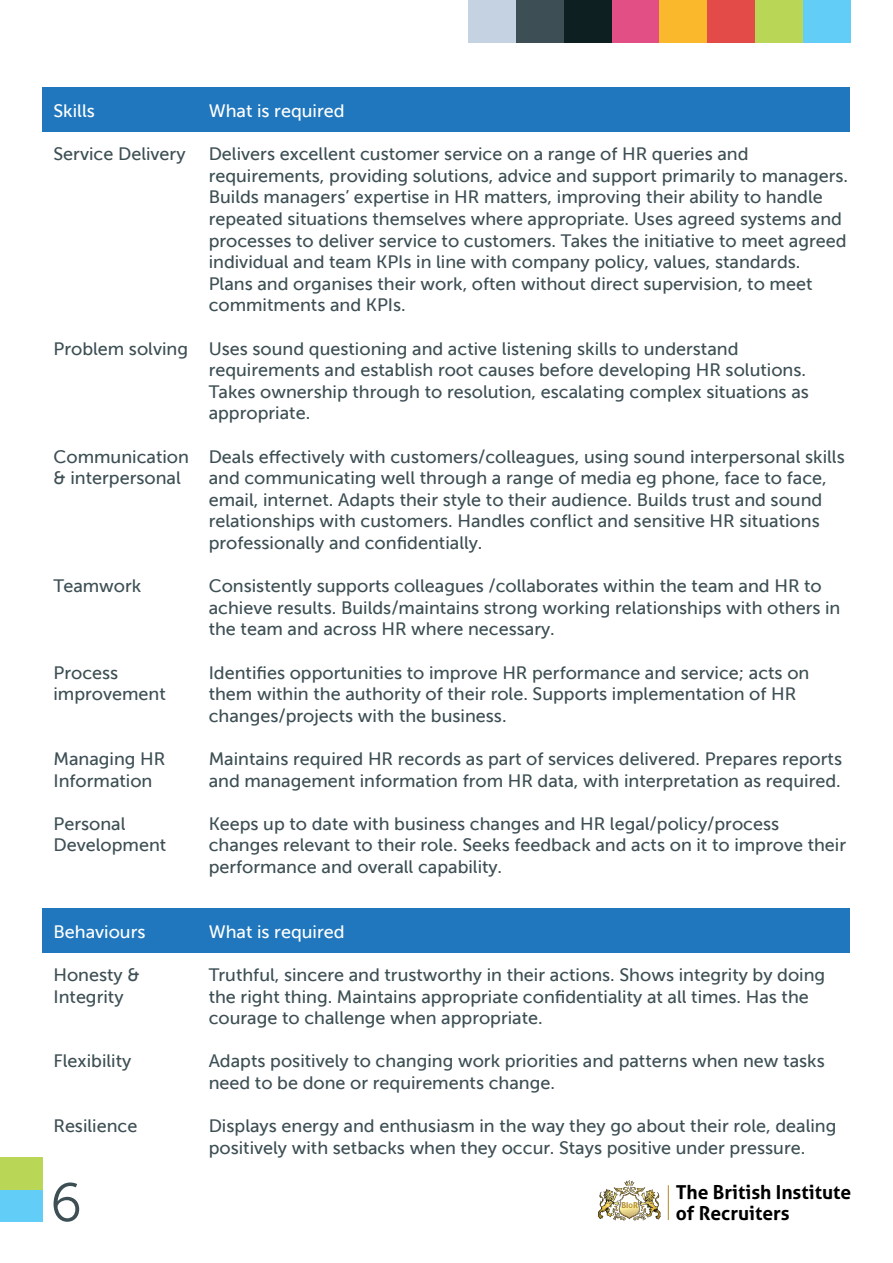
<style>
.page{position:relative;width:893px;height:1263px;background:#fff}
.page>*{position:absolute;margin:0;border:0;box-sizing:border-box;transform-origin:0 0}
.t1{font:54px "Museo Sans 300";color:#3d4f54}
.t2{font:700 19.2px/20.7px "Aller";color:#000}
.t3{font:18px/21.6px "Museo Sans 500";color:#3d4f54}
.t4{font:18px "Museo Sans 500";color:#fff}
.t5{font:700 8.1px "Aller";color:#b18b28}
.s1{font-size:6.3px}
</style>
<div class="page">
<div style="left:803px;top:0;width:47px;height:43px;background:#62cdf6"></div>
<div style="left:755px;top:0;width:48px;height:43px;background:#bad656"></div>
<div style="left:707px;top:0;width:48px;height:43px;background:#e34b49"></div>
<div style="left:659px;top:0;width:48px;height:43px;background:#fab82c"></div>
<div style="left:611px;top:0;width:48px;height:43px;background:#e24f84"></div>
<div style="left:564px;top:0;width:48px;height:43px;background:#0e1f22"></div>
<div style="left:516px;top:0;width:48px;height:43px;background:#3d4f54"></div>
<div style="left:468px;top:0;width:48px;height:43px;background:#c4d2e1"></div>
<div style="left:0;top:1189px;width:43px;height:32px;background:#62cdf6"></div>
<div style="left:0;top:1157px;width:43px;height:32px;background:#bad656"></div>
<hr style="left:668px;top:1185px;width:1px;height:35px;background:#b18b28">
<svg style="left:598px;top:1180px;width:63px;height:40px"></svg>
<div style="left:43px;top:908px;width:807px;height:45px;background:#2077bd"></div>
<div style="left:43px;top:87px;width:807px;height:45px;background:#2077bd"></div>
<p class="t4" style="left:53px;top:101px;width:43px">Skills</p>
<p class="t3" style="left:53px;top:143px;width:134px">Service Delivery</p>
<p class="t3" style="left:53px;top:338px;width:136px">Problem solving</p>
<p class="t3" style="left:53px;top:446px;width:137px">Communication &amp; interpersonal</p>
<p class="t3" style="left:53px;top:575px;width:89px">Teamwork</p>
<p class="t3" style="left:53px;top:662px;width:114px">Process improvement</p>
<p class="t3" style="left:53px;top:748px;width:113px">Managing HR<br>Information</p>
<p class="t3" style="left:53px;top:813px;width:114px">Personal<br>Development</p>
<p class="t4" style="left:53px;top:922px;width:94px">Behaviours</p>
<p class="t3" style="left:53px;top:964px;width:88px">Honesty &amp;<br>Integrity</p>
<p class="t3" style="left:53px;top:1050px;width:79px">Flexibility</p>
<p class="t3" style="left:53px;top:1115px;width:86px">Resilience</p>
<p class="t4" style="left:209px;top:101px;width:137px">What is required</p>
<p class="t3" style="left:209px;top:143px;width:641px">Delivers excellent customer service on a range of HR queries and requirements, providing solutions, advice and support primarily to managers.<br>Builds managers’ expertise in HR matters, improving their ability to handle repeated situations themselves where appropriate. Uses agreed systems and processes to deliver service to customers. Takes the initiative to meet agreed individual and team KPIs in line with company policy, values, standards.<br>Plans and organises their work, often without direct supervision, to meet commitments and KPIs.</p>
<p class="t3" style="left:209px;top:338px;width:602px">Uses sound questioning and active listening skills to understand requirements and establish root causes before developing HR solutions.<br>Takes ownership through to resolution, escalating complex situations as appropriate.</p>
<p class="t3" style="left:209px;top:446px;width:638px">Deals effectively with customers/colleagues, using sound interpersonal skills and communicating well through a range of media eg phone, face to face, email, internet. Adapts their style to their audience. Builds trust and sound relationships with customers. Handles conflict and sensitive HR situations professionally and confidentially.</p>
<p class="t3" style="left:209px;top:575px;width:633px">Consistently supports colleagues /collaborates within the team and HR to achieve results. Builds/maintains strong working relationships with others in the team and across HR where necessary.</p>
<p class="t3" style="left:209px;top:662px;width:602px">Identifies opportunities to improve HR performance and service; acts on them within the authority of their role. Supports implementation of HR changes/projects with the business.</p>
<p class="t3" style="left:209px;top:748px;width:635px">Maintains required HR records as part of services delivered. Prepares reports and management information from HR data, with interpretation as required.</p>
<p class="t3" style="left:209px;top:813px;width:639px">Keeps up to date with business changes and HR legal/policy/process changes relevant to their role. Seeks feedback and acts on it to improve their performance and overall capability.</p>
<p class="t4" style="left:209px;top:922px;width:137px">What is required</p>
<p class="t3" style="left:209px;top:964px;width:618px">Truthful, sincere and trustworthy in their actions. Shows integrity by doing the right thing. Maintains appropriate confidentiality at all times. Has the courage to challenge when appropriate.</p>
<p class="t3" style="left:209px;top:1050px;width:618px">Adapts positively to changing work priorities and patterns when new tasks need to be done or requirements change.</p>
<p class="t3" style="left:209px;top:1115px;width:629px">Displays energy and enthusiasm in the way they go about their role, dealing positively with setbacks when they occur. Stays positive under pressure.</p>
<h1 class="t1" style="left:50px;top:1173px;width:34px">6</h1>
<p class="t2" style="left:676px;top:1182px;width:177px">The British Institute of Recruiters</p>
<p class="t5" style="left:621px;top:1200px;width:18px">BI<span class="s1">O</span>R</p>
</div>
